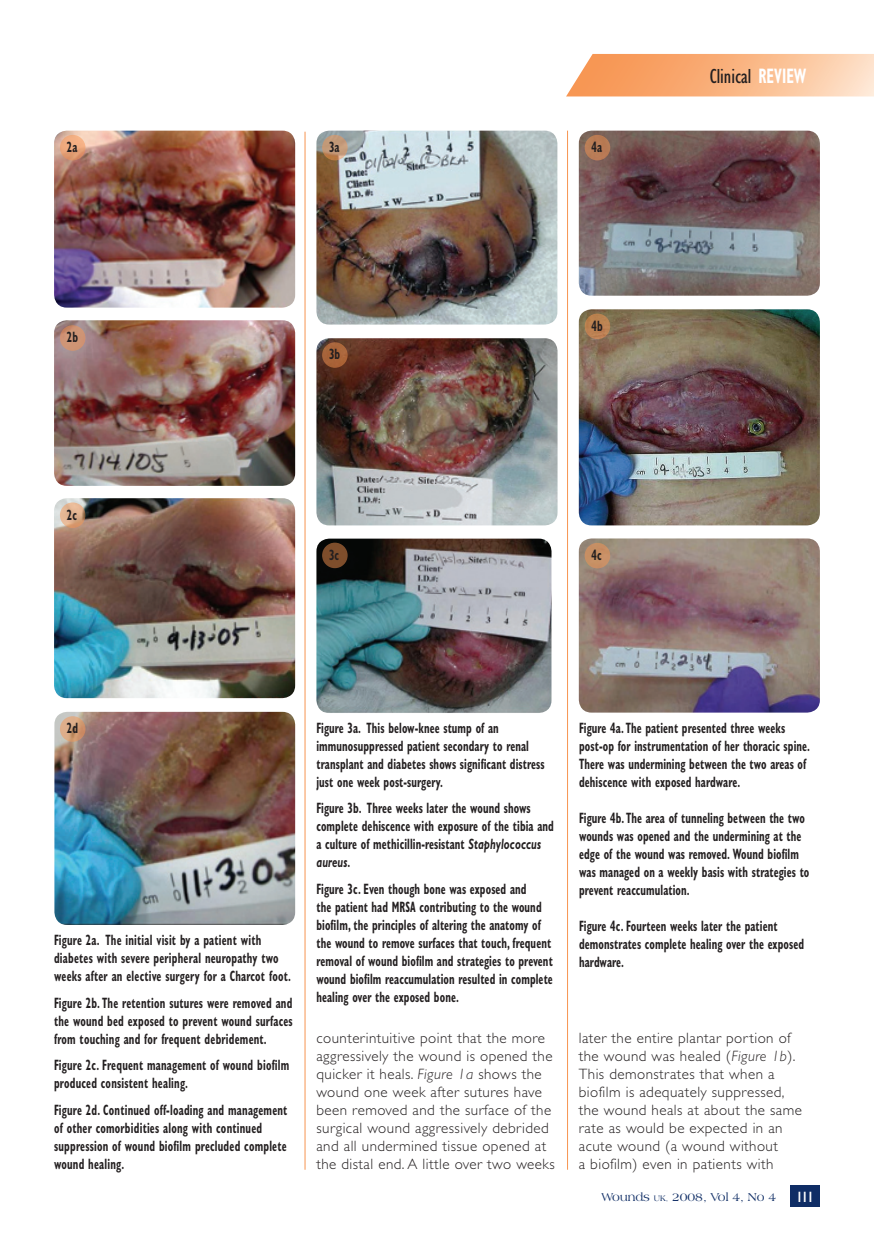
<style>
.page{position:relative;width:874px;height:1244px;background:#fff}
.page>*{position:absolute;margin:0;border:0;box-sizing:border-box;transform-origin:0 0}
.t1{font:condensed 21px "Gill Sans";color:#231f20}
.t2{font:700 condensed 15px/18px "Gill Sans";letter-spacing:.01em;color:#231f20;scale:.7 1}
.t3{font:300 15px/18px "Gill Sans";letter-spacing:.03em;color:#231f20}
.t4{font:700 condensed 15px "Gill Sans";color:#fff;scale:.7 1}
.t5{font:12px "Americana BT";color:#0f2d65}
.s1{font-weight:700;color:#fff}
.s2{font-style:italic;font-stretch:normal}
.s3{font-style:italic}
.s4{font-size:8.4px}
.s5{font-size:7.5px}
</style>
<div class="page">
<svg style="left:566px;top:54px;width:307px;height:42px;background:#fab889"></svg>
<div style="left:790px;top:1185px;width:29px;height:21px;background:#0f2d65"></div>
<hr style="left:305px;top:132px;width:1px;height:1037px;background:#f79551">
<hr style="left:567px;top:131px;width:1px;height:1038px;background:#f79551">
<img style="left:54px;top:131px;width:241px;height:176px">
<img style="left:54px;top:321px;width:241px;height:165px">
<img style="left:54px;top:498px;width:241px;height:200px">
<img style="left:54px;top:711px;width:241px;height:213px">
<img style="left:316px;top:131px;width:241px;height:193px">
<img style="left:316px;top:338px;width:241px;height:187px">
<img style="left:316px;top:538px;width:235px;height:175px">
<img style="left:578px;top:131px;width:241px;height:165px">
<img style="left:578px;top:309px;width:241px;height:216px">
<img style="left:578px;top:538px;width:241px;height:174px">
<svg style="left:61px;top:136px;width:24px;height:24px"></svg>
<div style="left:60px;top:135px;width:25px;height:25px;border:2px solid #f79551;border-radius:50%"></div>
<div style="left:61px;top:326px;width:24px;height:24px;background:#cf9575;border-radius:50%"></div>
<div style="left:60px;top:325px;width:25px;height:26px;border:2px solid #f79551;border-radius:50%"></div>
<svg style="left:61px;top:503px;width:24px;height:24px"></svg>
<div style="left:60px;top:502px;width:25px;height:26px;border:2px solid #f79551;border-radius:50%"></div>
<svg style="left:61px;top:717px;width:24px;height:24px"></svg>
<div style="left:60px;top:716px;width:25px;height:25px;border:2px solid #f79551;border-radius:50%"></div>
<svg style="left:323px;top:136px;width:24px;height:24px"></svg>
<div style="left:322px;top:135px;width:25px;height:25px;border:2px solid #f79551;border-radius:50%"></div>
<div style="left:323px;top:343px;width:24px;height:24px;background:#a96339;border-radius:50%"></div>
<div style="left:322px;top:342px;width:25px;height:26px;border:2px solid #f79551;border-radius:50%"></div>
<div style="left:323px;top:543px;width:24px;height:24px;background:#7e4e2c;border-radius:50%"></div>
<div style="left:322px;top:542px;width:25px;height:26px;border:2px solid #f79551;border-radius:50%"></div>
<div style="left:585px;top:136px;width:24px;height:24px;background:#b97c56;border-radius:50%"></div>
<div style="left:584px;top:135px;width:26px;height:25px;border:2px solid #f79551;border-radius:50%"></div>
<div style="left:585px;top:314px;width:24px;height:24px;background:#bb8151;border-radius:50%"></div>
<div style="left:584px;top:313px;width:26px;height:26px;border:2px solid #f79551;border-radius:50%"></div>
<div style="left:585px;top:543px;width:24px;height:24px;background:#c78f63;border-radius:50%"></div>
<div style="left:584px;top:543px;width:26px;height:25px;border:2px solid #f79551;border-radius:50%"></div>
<p class="t2" style="left:67px;top:138px;width:17px">2a</p>
<p class="t2" style="left:329px;top:138px;width:17px">3a</p>
<p class="t2" style="left:591px;top:138px;width:17px">4a</p>
<h1 class="t1" style="left:709px;top:64px;width:98px">Clinical <span class="s1">REVIEW</span></h1>
<p class="t2" style="left:67px;top:328px;width:18px">2b</p>
<p class="t2" style="left:67px;top:505px;width:16px">2c</p>
<p class="t2" style="left:329px;top:345px;width:18px">3b</p>
<p class="t2" style="left:329px;top:545px;width:16px">3c</p>
<p class="t2" style="left:591px;top:316px;width:18px">4b</p>
<p class="t2" style="left:591px;top:546px;width:16px">4c</p>
<p class="t2" style="left:67px;top:719px;width:18px">2d</p>
<p class="t2" style="left:54px;top:930px;width:340px">Figure 2a. The initial visit by a patient with diabetes with severe peripheral neuropathy two weeks after an elective surgery for a Charcot foot.</p>
<p class="t2" style="left:54px;top:993px;width:342px;text-align:justify">Figure 2b. The retention sutures were removed and the wound bed exposed to prevent wound surfaces from touching and for frequent debridement.</p>
<p class="t2" style="left:54px;top:1055px;width:337px">Figure 2c. Frequent management of wound biofilm produced consistent healing.</p>
<p class="t2" style="left:54px;top:1100px;width:335px">Figure 2d. Continued off-loading and management of other comorbidities along with continued suppression of wound biofilm precluded complete wound healing.</p>
<p class="t2" style="left:316px;top:718px;width:327px">Figure 3a. This below-knee stump of an immunosuppressed patient secondary to renal transplant and diabetes shows significant distress just one week post-surgery.</p>
<p class="t2" style="left:316px;top:799px;width:341px">Figure 3b. Three weeks later the wound shows complete dehiscence with exposure of the tibia and a culture of methicillin-resistant <span class="s2">Staphylococcus aureus</span>.</p>
<p class="t2" style="left:316px;top:879px;width:339px">Figure 3c. Even though bone was exposed and<br>the patient had MRSA contributing to the wound biofilm, the principles of altering the anatomy of the wound to remove surfaces that touch, frequent removal of wound biofilm and strategies to prevent wound biofilm reaccumulation resulted in complete healing over the exposed bone.</p>
<p class="t2" style="left:579px;top:718px;width:331px">Figure 4a. The patient presented three weeks post-op for instrumentation of her thoracic spine.<br>There was undermining between the two areas of dehiscence with exposed hardware.</p>
<p class="t2" style="left:579px;top:808px;width:330px">Figure 4b. The area of tunneling between the two wounds was opened and the undermining at the edge of the wound was removed. Wound biofilm was managed on a weekly basis with strategies to prevent reaccumulation.</p>
<p class="t2" style="left:579px;top:916px;width:323px">Figure 4c. Fourteen weeks later the patient demonstrates complete healing over the exposed hardware.</p>
<p class="t3" style="left:316px;top:1028px;width:240px">counterintuitive point that the more aggressively the wound is opened the quicker it heals. <span class="s3">Figure 1a</span> shows the wound one week after sutures have been removed and the surface of the surgical wound aggressively debrided and all undermined tissue opened at the distal end. A little over two weeks</p>
<p class="t3" style="left:578px;top:1029px;width:224px">later the entire plantar portion of the wound was healed (<span class="s3">Figure 1b</span>).<br>This demonstrates that when a biofilm is adequately suppressed, the wound heals at about the same rate as would be expected in an acute wound (a wound without<br>a biofilm) even in patients with</p>
<p class="t5" style="left:601px;top:1189px;width:176px">Wounds <span class="s4">UK</span><span class="s5">,</span> 2008, Vol 4, No 4</p>
<p class="t4" style="left:796px;top:1187px;width:25px">111</p>
</div>
